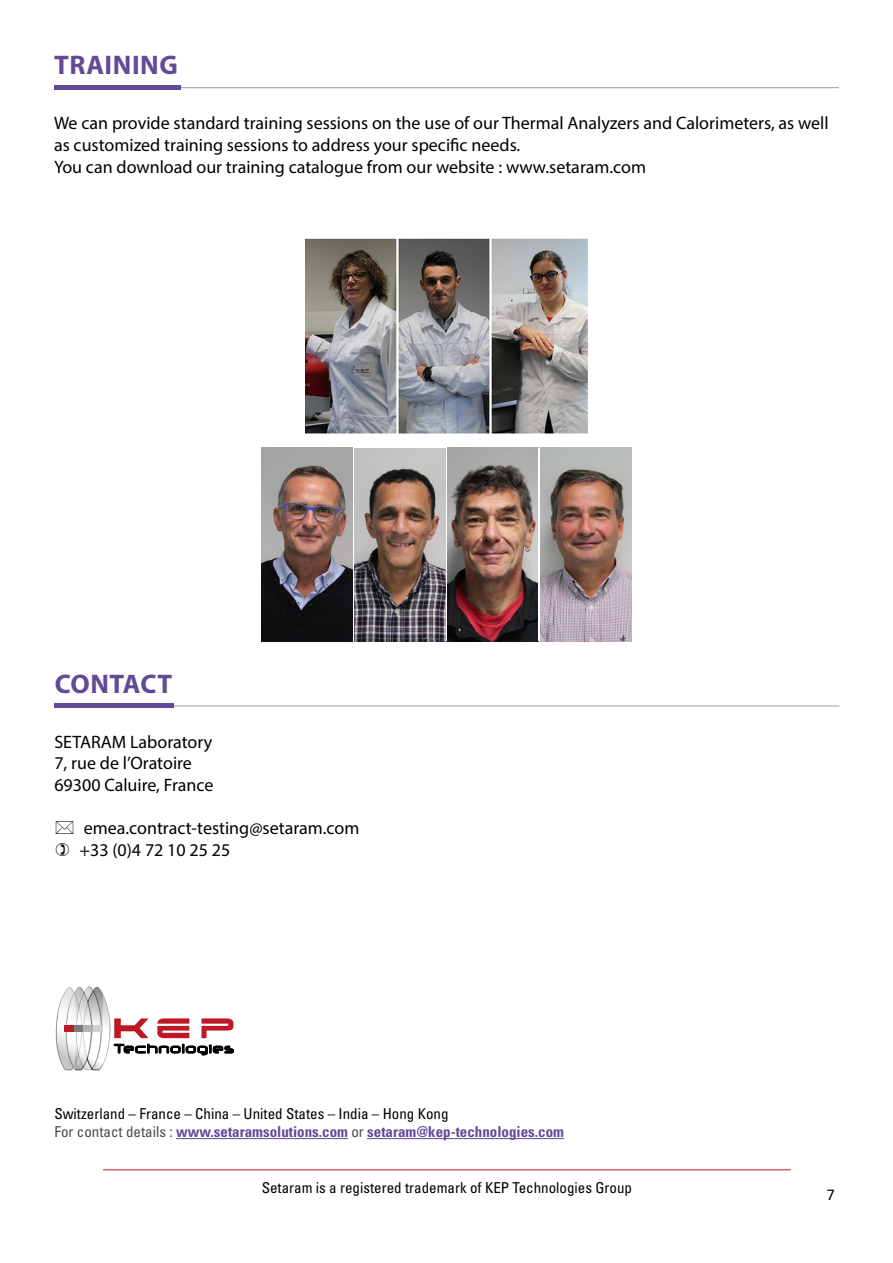
<style>
.page{position:relative;width:893px;height:1263px;background:#fff}
.page>*{position:absolute;margin:0;border:0;box-sizing:border-box;transform-origin:0 0}
.t1{font:700 27px "Myriad Pro";letter-spacing:.02em;color:#624a97}
.t2{font:18px/21.6px "Myriad Pro";color:#000}
.t3{font:16.5px "Calibri";color:#000}
.t4{font:condensed 15px/18px "Univers LT Std";color:#000}
.s1{color:#4a4a49}
.s2{font-weight:700;color:#624a97}
</style>
<div class="page">
<img style="left:305px;top:238px;width:283px;height:196px">
<img style="left:261px;top:448px;width:92px;height:194px">
<img style="left:355px;top:448px;width:277px;height:194px">
<hr style="left:446px;top:448px;width:1px;height:193px;background:#fff">
<hr style="left:539px;top:448px;width:1px;height:193px;background:#fff">
<hr style="left:54px;top:87px;width:785px;height:1px;background:#9d9d9c">
<div style="left:54px;top:85px;width:127px;height:5px;background:#624a97"></div>
<hr style="left:54px;top:706px;width:785px;height:1px;background:#9d9d9c">
<div style="left:54px;top:703px;width:119px;height:5px;background:#624a97"></div>
<hr style="left:176px;top:1138px;width:172px;height:1px;background:#624a97">
<hr style="left:367px;top:1138px;width:197px;height:1px;background:#624a97">
<hr style="left:103px;top:1169px;width:688px;height:1px;background:#bd1724">
<img style="left:75px;top:986px;width:26px;height:85px">
<svg style="left:55px;top:987px;width:179px;height:82px"></svg>
<h1 class="t1" style="left:54px;top:48px;width:125px">TRAINING</h1>
<p class="t2" style="left:54px;top:112px;width:776px">We can provide standard training sessions on the use of our Thermal Analyzers and Calorimeters, as well as customized training sessions to address your specific needs.<br>You can download our training catalogue from our website : www.setaram.com</p>
<h1 class="t1" style="left:55px;top:666px;width:119px">CONTACT</h1>
<p class="t2" style="left:54px;top:730px;width:161px">SETARAM Laboratory<br>7, rue de l’Oratoire<br>69300 Caluire, France</p>
<p class="t2" style="left:79px;top:817px;width:281px">emea.contract-testing@setaram.com +33 (0)4 72 10 25 25</p>
<p class="t4" style="left:54px;top:1104px;width:511px">Switzerland – France – China – United States – India – Hong Kong<br><span class="s1">For contact details :</span> <span class="s2">www.setaramsolutions.com</span> <span class="s1">or</span> <span class="s2">setaram@kep-technologies.com</span></p>
<p class="t4" style="left:262px;top:1179px;width:372px">Setaram is a registered trademark of KEP Technologies Group</p>
<p class="t3" style="left:826px;top:1183px;width:10px">7</p>
</div>
